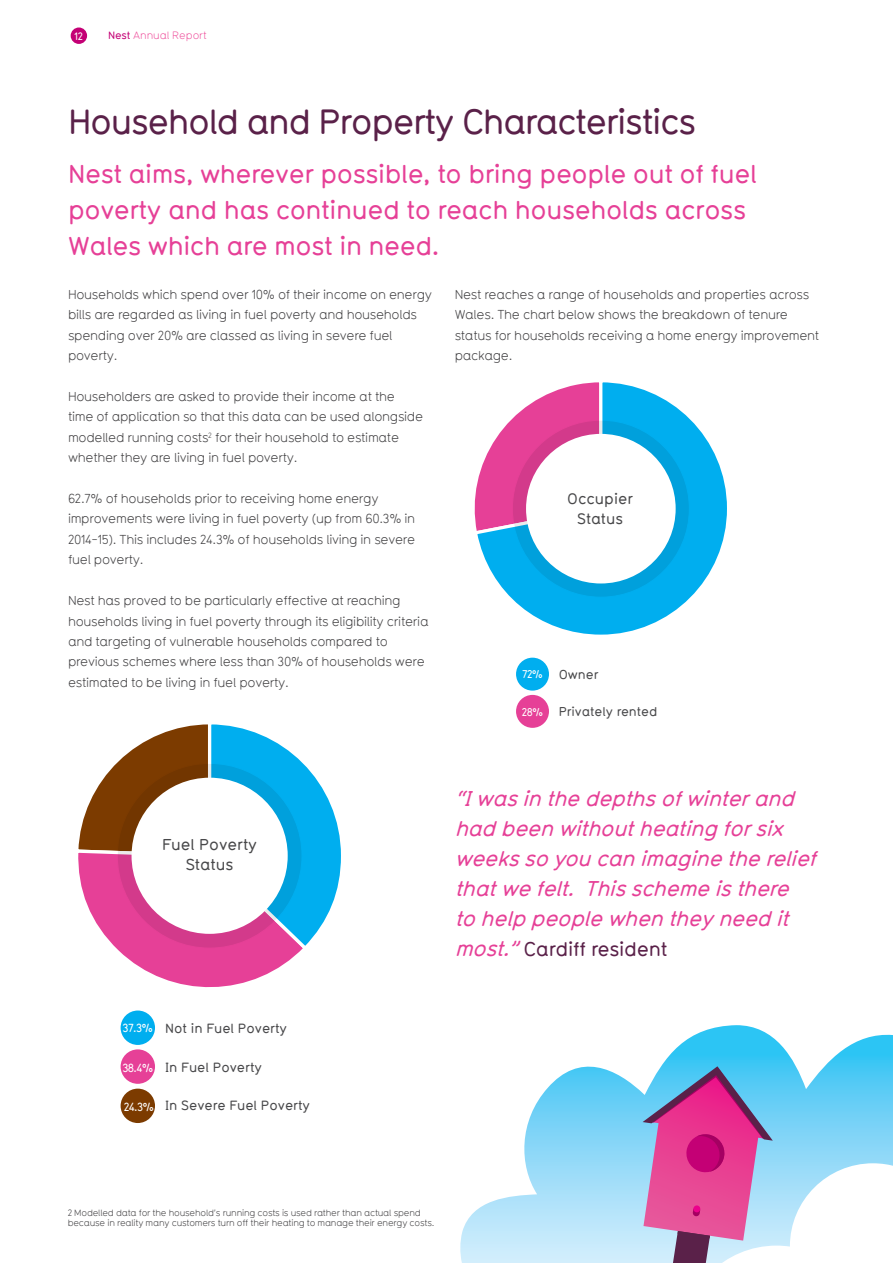
<style>
.page{position:relative;width:893px;height:1263px;background:#fff}
.page>*{position:absolute;margin:0;border:0;box-sizing:border-box;transform-origin:0 0}
.t1{font:500 34.5px "Typ 1451";letter-spacing:-.04em;color:#5a2149}
.t2{font:500 25.5px/36px "Typ 1451";letter-spacing:-.015em;color:#e64097}
.t3{font:italic 500 21px/30px "Typ 1451";color:#e64097}
.t4{font:500 19.5px "Typ 1451";letter-spacing:-.015em;color:#5a2149}
.t5{font:500 15.45px/20.2px "Typ 1451";color:#48484a;text-align:center}
.t6{font:500 14.85px/19.5px "Typ 1451";color:#48484a;text-align:center}
.t7{font:500 13.2px "Typ 1451";color:#48484a}
.t8{font:12.75px/20.4px "Typ 1451";letter-spacing:-.025em;color:#414042}
.t9{font:500 12.6px "Typ 1451";color:#48484a}
.t10{font:500 11.55px "Typ 1451";color:#fff}
.t11{font:500 10.95px "Typ 1451";color:#fff}
.t12{font:10.5px "Typ 1451";letter-spacing:-.01em;color:#ef539e}
.t13{font:500 10.5px "Typ 1451";color:#fff}
.t14{font:9px/10.5px "Typ 1451";letter-spacing:-.025em;color:#414042}
.s1{font-weight:500;color:#c40075}
.s2{font-style:italic;font-size:21px;color:#e64097}
</style>
<div class="page">
<div style="left:71px;top:28px;width:16px;height:16px;background:#c40075;border-radius:50%"></div>
<svg style="left:460px;top:1025px;width:433px;height:238px"></svg>
<svg style="left:643px;top:1066px;width:250px;height:197px"></svg>
<svg style="left:78px;top:724px;width:263px;height:264px"></svg>
<svg style="left:117px;top:763px;width:185px;height:185px;background:#71638a"></svg>
<div style="left:132px;top:778px;width:156px;height:156px;background:#fff;border-radius:50%"></div>
<div style="left:119px;top:1009px;width:38px;height:37px;background:#00aeef;border-radius:50%"></div>
<div style="left:117px;top:1007px;width:41px;height:41px;border:3px solid #fff;border-radius:50%"></div>
<div style="left:119px;top:1048px;width:38px;height:37px;background:#e64097;border-radius:50%"></div>
<div style="left:117px;top:1046px;width:41px;height:41px;border:3px solid #fff;border-radius:50%"></div>
<div style="left:119px;top:1087px;width:38px;height:38px;background:#7c3b00;border-radius:50%"></div>
<div style="left:117px;top:1085px;width:41px;height:41px;border:3px solid #fff;border-radius:50%"></div>
<div style="left:514px;top:656px;width:37px;height:36px;background:#00aeef;border-radius:50%"></div>
<div style="left:513px;top:654px;width:39px;height:40px;border:3px solid #fff;border-radius:50%"></div>
<div style="left:514px;top:693px;width:37px;height:36px;background:#e64097;border-radius:50%"></div>
<div style="left:513px;top:692px;width:39px;height:39px;border:3px solid #fff;border-radius:50%"></div>
<svg style="left:474px;top:382px;width:253px;height:253px"></svg>
<svg style="left:512px;top:420px;width:177px;height:177px;background:#4085c6"></svg>
<div style="left:526px;top:434px;width:150px;height:149px;background:#fff;border-radius:50%"></div>
<p class="t13" style="left:75px;top:29px;width:10px">12</p>
<p class="t12" style="left:108px;top:28px;width:100px"><span class="s1">Nest</span> Annual Report</p>
<h1 class="t1" style="left:68px;top:98px;width:630px">Household and Property Characteristics</h1>
<h2 class="t2" style="left:68px;top:155px;width:690px">Nest aims, wherever possible, to bring people out of fuel poverty and has continued to reach households across<br>Wales which are most in need.</h2>
<p class="t8" style="left:68px;top:284px;width:366px">Households which spend over 10% of their income on energy bills are regarded as living in fuel poverty and households spending over 20% are classed as living in severe fuel poverty.</p>
<p class="t8" style="left:68px;top:386px;width:357px">Householders are asked to provide their income at the time of application so that this data can be used alongside modelled running costs<sup>2</sup> for their household to estimate whether they are living in fuel poverty.</p>
<p class="t8" style="left:68px;top:488px;width:349px">62.7% of households prior to receiving home energy improvements were living in fuel poverty (up from 60.3% in 2014-15). This includes 24.3% of households living in severe fuel poverty.</p>
<p class="t8" style="left:68px;top:590px;width:362px">Nest has proved to be particularly effective at reaching households living in fuel poverty through its eligibility criteria and targeting of vulnerable households compared to previous schemes where less than 30% of households were estimated to be living in fuel poverty.</p>
<p class="t8" style="left:455px;top:284px;width:366px">Nest reaches a range of households and properties across Wales. The chart below shows the breakdown of tenure status for households receiving a home energy improvement package.</p>
<p class="t6" style="left:567px;top:488px;width:67px">Occupier<br>Status</p>
<p class="t11" style="left:522px;top:667px;width:23px">72%</p>
<p class="t11" style="left:522px;top:705px;width:23px">28%</p>
<p class="t9" style="left:559px;top:666px;width:41px">Owner</p>
<p class="t9" style="left:559px;top:703px;width:100px">Privately rented</p>
<p class="t5" style="left:162px;top:834px;width:97px">Fuel Poverty<br>Status</p>
<p class="t10" style="left:123px;top:1020px;width:32px">37.3%</p>
<p class="t10" style="left:122px;top:1059px;width:33px">38.4%</p>
<p class="t10" style="left:124px;top:1099px;width:32px">24.3%</p>
<p class="t7" style="left:165px;top:1019px;width:123px">Not in Fuel Poverty</p>
<p class="t7" style="left:165px;top:1058px;width:98px">In Fuel Poverty</p>
<p class="t7" style="left:165px;top:1096px;width:146px">In Severe Fuel Poverty</p>
<h3 class="t3" style="left:455px;top:782px;width:370px">“Iwasinthedepthsofwinterand hadbeenwithoutheatingforsix weekssoyoucanimaginetherelief thatwefelt. Thisschemeisthere tohelppeoplewhentheyneedit</h3>
<h3 class="t4" style="left:455px;top:935px;width:214px"><span class="s2">most.”</span>Cardiff resident</h3>
<p class="t14" style="left:68px;top:1207px;width:368px">2 Modelled data for the household’s running costs is used rather than actual spend because in reality many customers turn off their heating to manage their energy costs.</p>
</div>
